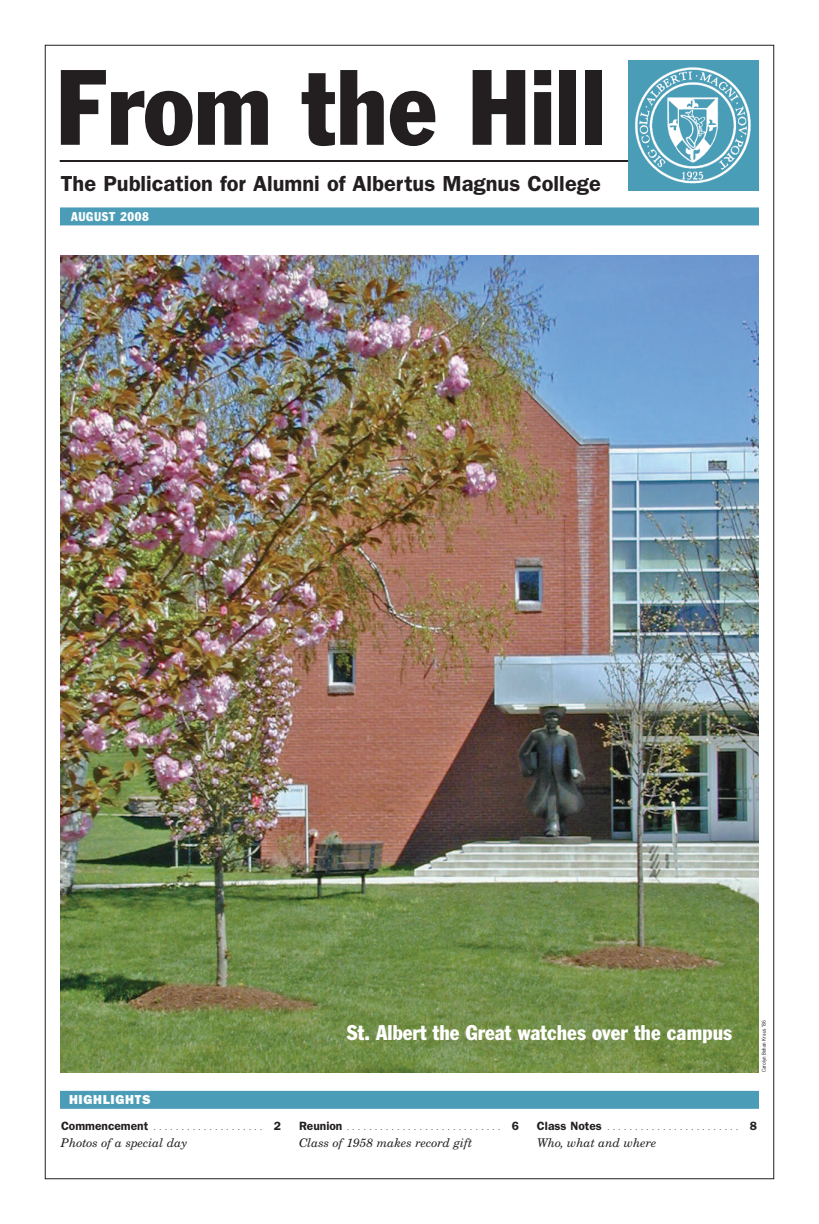
<style>
.page{position:relative;width:819px;height:1224px;background:#fff}
.page>*{position:absolute;margin:0;border:0;box-sizing:border-box;transform-origin:0 0}
.t1{font:condensed 105px "Franklin Gothic";color:#231f20}
.t2{font:600 21.8px "Franklin Gothic";color:#231f20}
.t3{font:condensed 21px "Franklin Gothic";color:#fff}
.t4{font:800 13px "Franklin Gothic";letter-spacing:.06em;color:#fff}
.t5{font:condensed 12.5px "Franklin Gothic";letter-spacing:.055em;color:#fff}
.t6{font:italic 12px "New Century Schlbk";color:#231f20}
.t7{font:8px "Times Ten";color:#231f20}
.t8{font:5px "News Gothic";color:#231f20}
.s1{font-family:"Franklin Gothic";font-weight:600;font-size:12px}
</style>
<div class="page">
<div style="left:60px;top:1091px;width:699px;height:18px;background:#4b9db7"></div>
<div style="left:60px;top:207px;width:699px;height:18px;background:#4b9db7"></div>
<hr style="left:60px;top:160px;width:691px;height:2px;background:#231f20">
<div style="left:628px;top:60px;width:131px;height:131px;background:#4b9db7"></div>
<img style="left:635px;top:67px;width:116px;height:117px">
<img style="left:60px;top:255px;width:699px;height:818px">
<h1 class="t1" style="left:56px;top:70px;width:551px">From the Hill</h1>
<h2 class="t2" style="left:61px;top:176px;width:542px">The Publication for Alumni of Albertus Magnus College</h2>
<h3 class="t5" style="left:71px;top:212px;width:79px">AUGUST 2008</h3>
<h3 class="t4" style="left:69px;top:1095px;width:83px">HIGHLIGHTS</h3>
<p class="t7" style="left:61px;top:1125px;width:222px"><span class="s1">Commencement</span> . . . . . . . . . . . . . . . . . . . . <span class="s1">2</span></p>
<h3 class="t6" style="left:61px;top:1139px;width:128px">Photos of a special day</h3>
<h3 class="t3" style="left:347px;top:1025px;width:387px">St. Albert the Great watches over the campus</h3>
<p class="t8" style="left:761px;top:1072px;width:54px;rotate:-90deg">Carolyn Behan Kraus ’86</p>
<p class="t7" style="left:299px;top:1125px;width:222px"><span class="s1">Reunion</span> . . . . . . . . . . . . . . . . . . . . . . . . . . . . <span class="s1">6</span></p>
<h3 class="t6" style="left:299px;top:1139px;width:175px">Class of 1958 makes record gift</h3>
<p class="t7" style="left:537px;top:1124px;width:222px"><span class="s1">Class Notes</span> . . . . . . . . . . . . . . . . . . . . . . . . <span class="s1">8</span></p>
<h3 class="t6" style="left:537px;top:1139px;width:121px">Who, what and where</h3>
</div>
